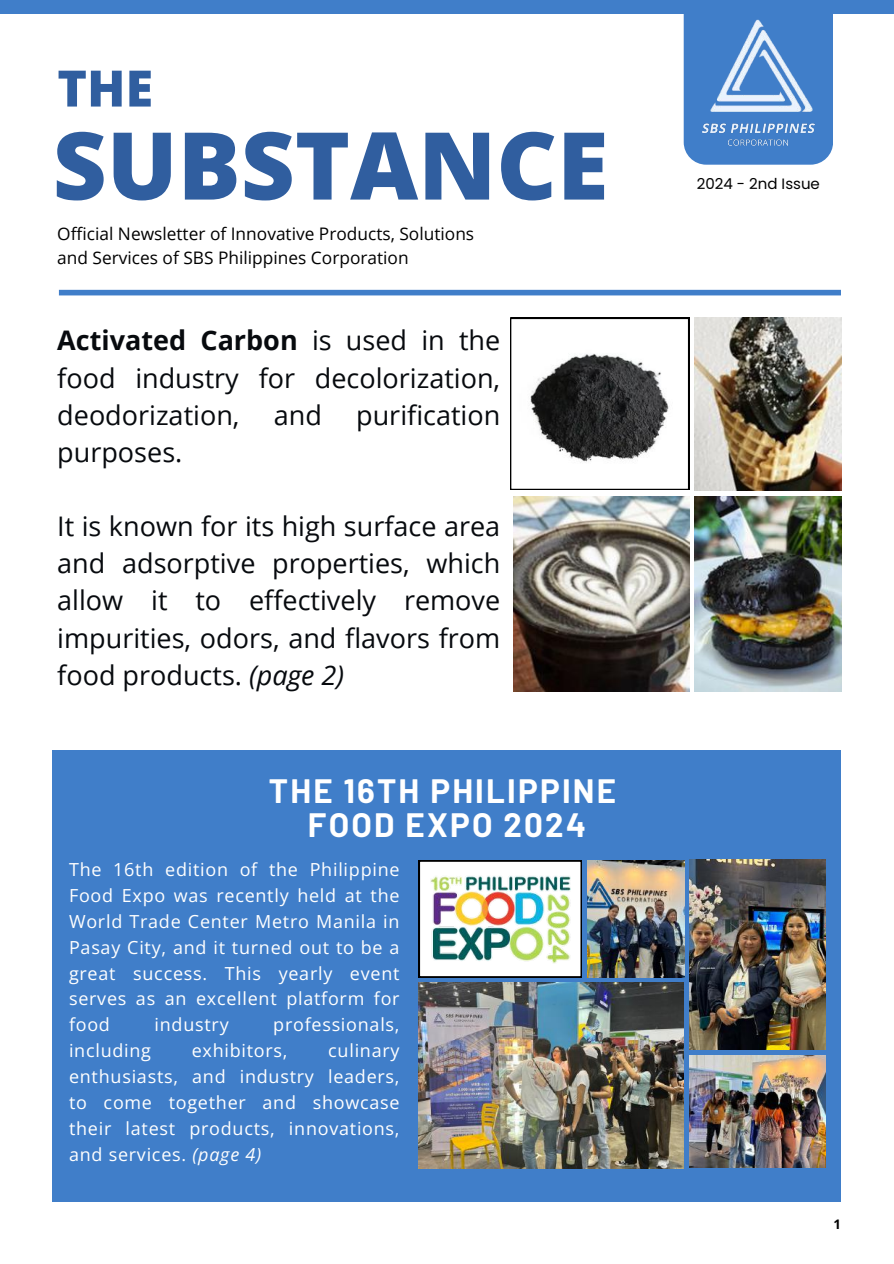
<style>
.page{position:relative;width:894px;height:1264px;background:#fff}
.page>*{position:absolute;margin:0;border:0;box-sizing:border-box;transform-origin:0 0}
.t1{font:800 93.6px "Open Sans";color:#305e9f}
.t2{font:800 50.25px "Open Sans";color:#305e9f}
.t3{font:700 33px/33.8px "Barlow";letter-spacing:.065em;color:#fff;text-align:center}
.t4{font:27px/37.2px "Open Sans";color:#070a0e;text-align:justify}
.t5{font:18px/25.8px "Open Sans";letter-spacing:.04em;color:#fff;text-align:justify}
.t6{font:17.25px/23.4px "Open Sans";color:#000}
.t7{font:15px "Poppins";color:#000}
.t8{font:700 13.2px "Open Sans";color:#000}
.s1{font-weight:700}
.s2{font-style:italic}
</style>
<div class="page">
<div style="left:59px;top:290px;width:781px;height:5px;background:#407ec9"></div>
<div style="left:53px;top:750px;width:787px;height:451px;background:#407ec9"></div>
<img style="left:419px;top:982px;width:264px;height:186px">
<div style="left:683px;top:14px;width:149px;height:150px;background:#407ec9"></div>
<img style="left:703px;top:15px;width:110px;height:101px">
<img style="left:701px;top:116px;width:113px;height:29px">
<svg style="left:419px;top:860px;width:162px;height:117px"></svg>
<img style="left:429px;top:873px;width:141px;height:92px">
<div style="left:0;top:0;width:893px;height:14px;background:#407ec9"></div>
<img style="left:689px;top:1055px;width:136px;height:112px">
<img style="left:689px;top:859px;width:136px;height:190px">
<img style="left:587px;top:860px;width:97px;height:117px">
<img style="left:694px;top:318px;width:146px;height:172px">
<img style="left:513px;top:496px;width:176px;height:195px">
<svg style="left:510px;top:318px;width:178px;height:172px"></svg>
<img style="left:694px;top:496px;width:146px;height:195px">
<h2 class="t2" style="left:57px;top:53px;width:97px">THE</h2>
<h1 class="t1" style="left:53px;top:100px;width:557px">SUBSTANCE</h1>
<p class="t6" style="left:57px;top:222px;width:418px">Official Newsletter of Innovative Products, Solutions and Services of SBS Philippines Corporation</p>
<h3 class="t4" style="left:57px;top:321px;width:444px"><span class="s1">Activated Carbon</span> is used in the food industry for decolorization, deodorization,</h3>
<h3 class="t4" style="left:274px;top:395px;width:50px">and</h3>
<h3 class="t4" style="left:356px;top:395px;width:145px">purification</h3>
<h3 class="t4" style="left:57px;top:432px;width:127px">purposes.</h3>
<h3 class="t4" style="left:57px;top:507px;width:444px">It is known for its high surface area and adsorptive properties, which allow it to effectively remove impurities, odors, and flavors from food products. <span class="s2">(page 2)</span></h3>
<h3 class="t3" style="left:269px;top:773px;width:348px">THE 16TH PHILIPPINE<br>FOOD EXPO 2024</h3>
<p class="t5" style="left:69px;top:856px;width:332px">The 16th edition of the Philippine Food Expo was recently held at the World Trade Center Metro Manila in Pasay City, and it turned out to be a great success. This yearly event serves as an excellent platform for food</p>
<p class="t5" style="left:154px;top:1011px;width:76px">industry</p>
<p class="t5" style="left:273px;top:1011px;width:128px">professionals,</p>
<p class="t5" style="left:69px;top:1037px;width:332px;text-indent:259px">culinary enthusiasts, and industry leaders, to come together and showcase their latest products, innovations, and services. <span class="s2">(page 4)</span></p>
<p class="t5" style="left:69px;top:1037px;width:83px">including</p>
<p class="t5" style="left:192px;top:1037px;width:97px">exhibitors,</p>
<p class="t7" style="left:696px;top:173px;width:124px">2024 - 2nd Issue</p>
<p class="t8" style="left:833px;top:1215px;width:9px">1</p>
</div>
